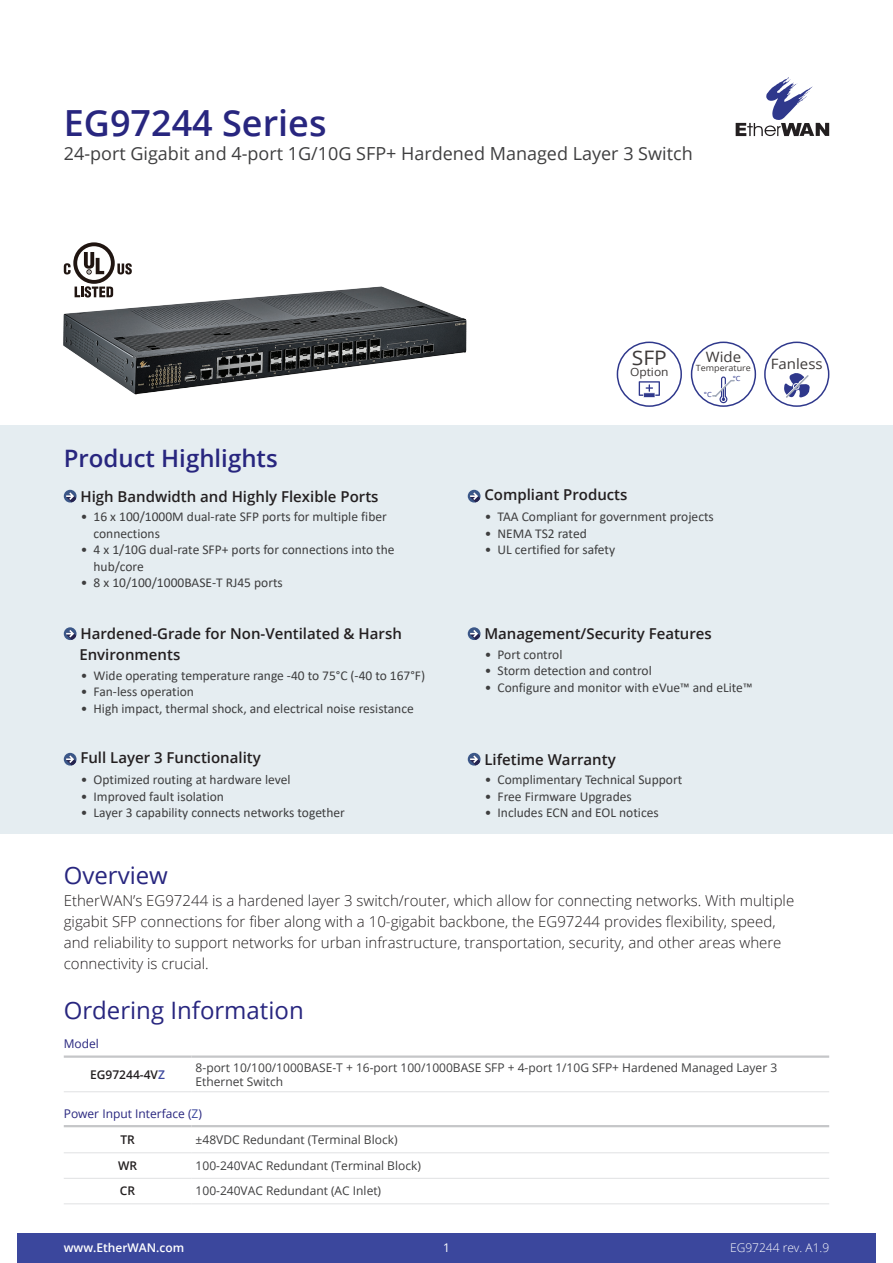
<style>
.page{position:relative;width:893px;height:1263px;background:#fff}
.page>*{position:absolute;margin:0;border:0;box-sizing:border-box;transform-origin:0 0}
.t1{font:600 36px "Open Sans";color:#28267f}
.t2{font:24px "Open Sans";color:#28267f}
.t3{font:600 24px "Open Sans";color:#28267f}
.t4{font:19.95px "Open Sans";color:#3e3a39;scale:1.05 1}
.t5{font:18px "Open Sans";color:#3e3e3f}
.t6{font:300 15px/21px "Open Sans";color:#231f20}
.t7{font:600 15px/21px "Open Sans";color:#231f20}
.t8{font:14.25px "Open Sans";color:#3e3a39;scale:1.05 1}
.t9{font:13.5px/16.5px "Calibri";color:#3e3e3f}
.t10{font:12px/13.5px "Open Sans";color:#3e3e3f}
.t11{font:12px "Open Sans";color:#28267f}
.t12{font:600 12px "Open Sans";color:#231f20}
.t13{font:600 12px "Open Sans";color:#fff}
.t14{font:300 12px "Open Sans";color:#fff}
.t15{font:12px "Open Sans";color:#fff}
.t16{font:11.4px "Open Sans";color:#3e3a39;scale:1.05 1}
.t17{font:8.55px "Open Sans";color:#3e3a39;scale:1.05 1}
.t18{font:7.2px "Open Sans";color:#2f388c;scale:1.05 1}
.s1{color:#3b479d}
</style>
<div class="page">
<div style="left:17px;top:1233px;width:859px;height:30px;background:#3b479d"></div>
<svg style="left:736px;top:77px;width:93px;height:59px"></svg>
<div style="left:0;top:425px;width:893px;height:408px;background:#e5edf1"></div>
<img style="left:63px;top:270px;width:404px;height:125px">
<svg style="left:64px;top:490px;width:13px;height:12px"></svg>
<svg style="left:66px;top:492px;width:10px;height:10px"></svg>
<svg style="left:64px;top:627px;width:13px;height:13px"></svg>
<svg style="left:66px;top:630px;width:10px;height:10px"></svg>
<svg style="left:64px;top:753px;width:13px;height:13px"></svg>
<svg style="left:66px;top:755px;width:10px;height:10px"></svg>
<div style="left:468px;top:490px;width:12px;height:12px;background:#3b5788;border-radius:50%"></div>
<svg style="left:470px;top:492px;width:10px;height:10px"></svg>
<hr style="left:64px;top:1091px;width:127px;height:1px;background:#e0e1e3">
<hr style="left:191px;top:1091px;width:638px;height:1px;background:#e0e1e3">
<hr style="left:64px;top:1055px;width:127px;height:3px;background:#c5c6c8">
<hr style="left:191px;top:1055px;width:638px;height:3px;background:#c5c6c8">
<hr style="left:64px;top:1152px;width:127px;height:1px;background:#e0e1e3">
<hr style="left:191px;top:1152px;width:638px;height:1px;background:#e0e1e3">
<hr style="left:64px;top:1178px;width:127px;height:1px;background:#e0e1e3">
<hr style="left:191px;top:1178px;width:638px;height:1px;background:#e0e1e3">
<hr style="left:64px;top:1125px;width:127px;height:2px;background:#c5c6c8">
<hr style="left:191px;top:1125px;width:638px;height:2px;background:#c5c6c8">
<hr style="left:64px;top:1203px;width:127px;height:1px;background:#e0e1e3">
<hr style="left:191px;top:1203px;width:638px;height:1px;background:#e0e1e3">
<svg style="left:784px;top:373px;width:26px;height:25px"></svg>
<div style="left:764px;top:342px;width:65px;height:65px;border:2px solid #2f388c;border-radius:50%"></div>
<svg style="left:711px;top:376px;width:25px;height:28px"></svg>
<div style="left:691px;top:342px;width:65px;height:65px;border:2px solid #2f388c;border-radius:50%"></div>
<svg style="left:75px;top:286px;width:38px;height:12px"></svg>
<svg style="left:117px;top:263px;width:15px;height:11px"></svg>
<svg style="left:73px;top:242px;width:42px;height:42px"></svg>
<svg style="left:77px;top:246px;width:34px;height:34px"></svg>
<svg style="left:84px;top:252px;width:20px;height:22px"></svg>
<svg style="left:64px;top:263px;width:7px;height:11px"></svg>
<svg style="left:468px;top:627px;width:12px;height:13px"></svg>
<svg style="left:470px;top:630px;width:10px;height:10px"></svg>
<svg style="left:468px;top:753px;width:12px;height:13px"></svg>
<svg style="left:470px;top:755px;width:10px;height:10px"></svg>
<svg style="left:639px;top:381px;width:21px;height:17px"></svg>
<div style="left:617px;top:342px;width:65px;height:65px;border:2px solid #2f388c;border-radius:50%"></div>
<h1 class="t1" style="left:64px;top:98px;width:264px">EG97244 Series</h1>
<h3 class="t5" style="left:64px;top:141px;width:630px">24-port Gigabit and 4-port 1G/10G SFP+ Hardened Managed Layer 3 Switch</h3>
<h2 class="t3" style="left:64px;top:442px;width:215px">Product Highlights</h2>
<p class="t7" style="left:80px;top:486px;width:300px">High Bandwidth and Highly Flexible Ports</p>
<p class="t9" style="left:94px;top:508px;width:295px;text-indent:-13px">• 16 x 100/1000M dual-rate SFP ports for multiple fiber connections</p>
<p class="t9" style="left:94px;top:541px;width:302px;text-indent:-13px">• 4 x 1/10G dual-rate SFP+ ports for connections into the hub/core</p>
<p class="t9" style="left:81px;top:574px;width:204px">• 8 x 10/100/1000BASE-T RJ45 ports</p>
<p class="t7" style="left:79px;top:623px;width:324px">Hardened-Grade for Non-Ventilated &amp; Harsh<br>Environments</p>
<p class="t9" style="left:81px;top:666px;width:346px">• Wide operating temperature range -40 to 75°C (-40 to 167°F)</p>
<p class="t9" style="left:81px;top:683px;width:115px">• Fan-less operation</p>
<p class="t9" style="left:81px;top:699px;width:335px">• High impact, thermal shock, and electrical noise resistance</p>
<p class="t7" style="left:80px;top:747px;width:182px">Full Layer 3 Functionality</p>
<p class="t9" style="left:81px;top:771px;width:211px">• Optimized routing at hardware level</p>
<p class="t9" style="left:81px;top:787px;width:145px">• Improved fault isolation</p>
<p class="t9" style="left:81px;top:804px;width:266px">• Layer 3 capability connects networks together</p>
<h3 class="t4" style="left:632px;top:344px;width:35px">SFP</h3>
<p class="t16" style="left:630px;top:364px;width:38px">Option</p>
<p class="t8" style="left:706px;top:347px;width:35px">Wide</p>
<p class="t17" style="left:696px;top:362px;width:54px">Temperature</p>
<p class="t18" style="left:704px;top:389px;width:9px">°C</p>
<p class="t18" style="left:733px;top:374px;width:9px">°C</p>
<p class="t8" style="left:771px;top:354px;width:51px">Fanless</p>
<p class="t7" style="left:484px;top:484px;width:145px">Compliant Products</p>
<p class="t9" style="left:485px;top:508px;width:231px">• TAA Compliant for government projects</p>
<p class="t9" style="left:485px;top:524px;width:104px">• NEMA TS2 rated</p>
<p class="t9" style="left:485px;top:541px;width:132px">• UL certified for safety</p>
<p class="t7" style="left:484px;top:623px;width:229px">Management/Security Features</p>
<p class="t9" style="left:485px;top:645px;width:79px">• Port control</p>
<p class="t9" style="left:485px;top:662px;width:169px">• Storm detection and control</p>
<p class="t9" style="left:485px;top:678px;width:269px">• Configure and monitor with eVue™ and eLite™</p>
<p class="t7" style="left:484px;top:749px;width:133px">Lifetime Warranty</p>
<p class="t9" style="left:485px;top:771px;width:199px">• Complimentary Technical Support</p>
<p class="t9" style="left:485px;top:787px;width:149px">• Free Firmware Upgrades</p>
<p class="t9" style="left:485px;top:804px;width:175px">• Includes ECN and EOL notices</p>
<h2 class="t2" style="left:64px;top:859px;width:106px">Overview</h2>
<p class="t6" style="left:64px;top:890px;width:732px">EtherWAN’s EG97244 is a hardened layer 3 switch/router, which allow for connecting networks. With multiple gigabit SFP connections for fiber along with a 10-gigabit backbone, the EG97244 provides flexibility, speed, and reliability to support networks for urban infrastructure, transportation, security, and other areas where connectivity is crucial.</p>
<h2 class="t2" style="left:64px;top:994px;width:241px">Ordering Information</h2>
<p class="t11" style="left:64px;top:1035px;width:37px">Model</p>
<p class="t12" style="left:90px;top:1066px;width:76px">EG97244-4V<span class="s1">Z</span></p>
<p class="t10" style="left:196px;top:1061px;width:583px">8-port 10/100/1000BASE-T + 16-port 100/1000BASE SFP + 4-port 1/10G SFP+ Hardened Managed Layer 3<br>Ethernet Switch</p>
<p class="t11" style="left:64px;top:1105px;width:140px">Power Input Interface (<span class="s1">Z</span>)</p>
<p class="t12" style="left:120px;top:1132px;width:16px">TR</p>
<p class="t10" style="left:196px;top:1133px;width:203px">±48VDC Redundant (Terminal Block)</p>
<p class="t12" style="left:118px;top:1157px;width:21px">WR</p>
<p class="t10" style="left:196px;top:1158px;width:227px">100-240VAC Redundant (Terminal Block)</p>
<p class="t12" style="left:120px;top:1183px;width:17px">CR</p>
<p class="t10" style="left:196px;top:1184px;width:187px">100-240VAC Redundant (AC Inlet)</p>
<p class="t13" style="left:64px;top:1240px;width:122px">www.EtherWAN.com</p>
<p class="t15" style="left:443px;top:1240px;width:8px">1</p>
<p class="t14" style="left:730px;top:1240px;width:101px">EG97244 rev. A1.9</p>
</div>
